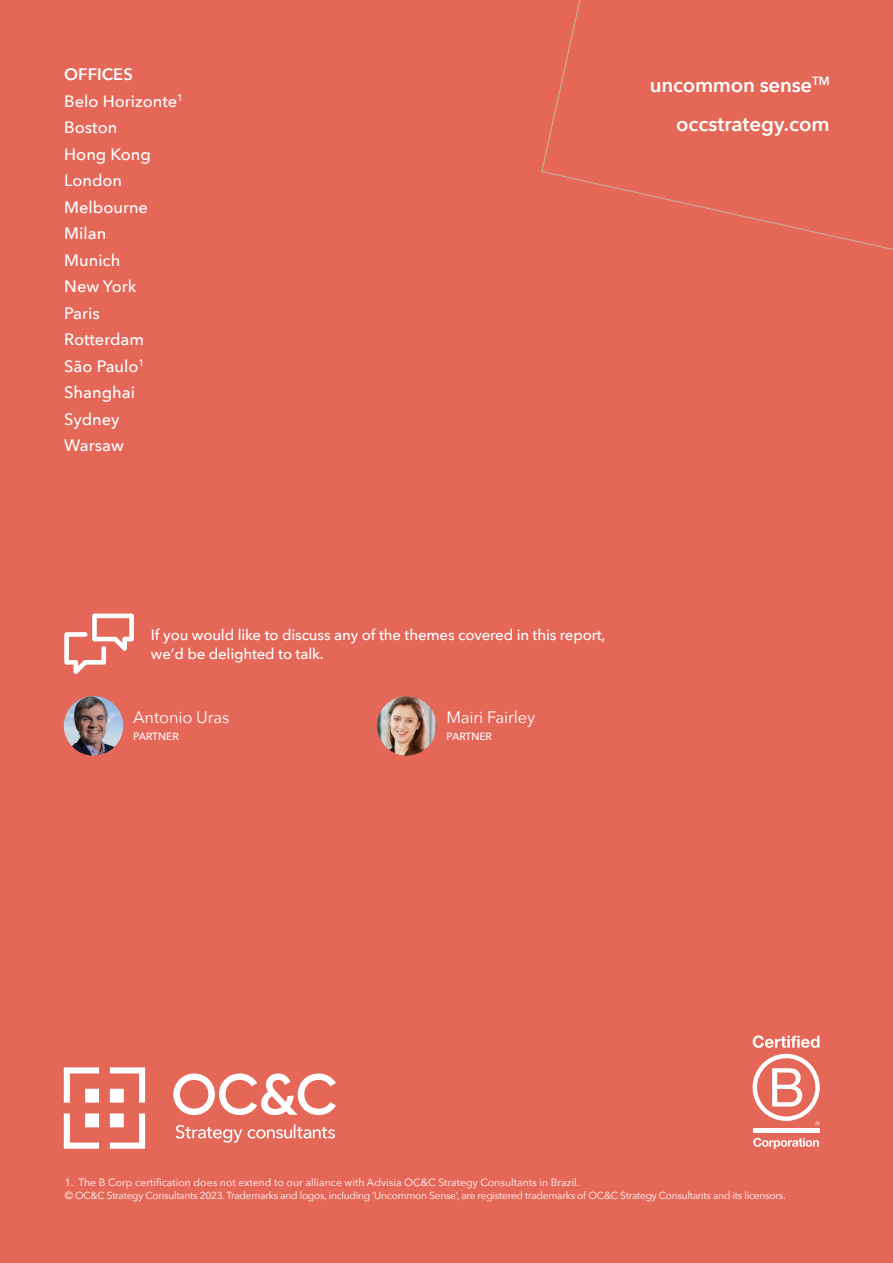
<style>
.page{position:relative;width:893px;height:1263px;background:#e46758}
.page>*{position:absolute;margin:0;border:0;box-sizing:border-box;transform-origin:0 0}
.t1{font:600 20.4px "Avenir Next";letter-spacing:-.01em;color:#fff}
.t2{font:500 16.5px/26.5px "Avenir Next";color:#fff}
.t3{font:16.5px "Avenir Next";letter-spacing:-.01em;color:#fff}
.t4{font:500 15px/18.8px "Avenir Next";letter-spacing:-.01em;color:#fff}
.t5{font:10.5px "Avenir Next";color:#fff}
.t6{font:500 10.5px "Avenir Next";letter-spacing:-.01em;color:#fff}
.t7{font:10.2px "Avenir Next";letter-spacing:-.025em;color:#fff}
.s1{font-weight:600}
</style>
<div class="page">
<img style="left:64px;top:696px;width:59px;height:60px;border-radius:30px">
<img style="left:377px;top:696px;width:60px;height:60px;border-radius:30px">
<svg style="left:64px;top:1067px;width:272px;height:82px"></svg>
<svg style="left:753px;top:1138px;width:66px;height:11px"></svg>
<svg style="left:753px;top:1035px;width:66px;height:13px"></svg>
<hr style="left:753px;top:1128px;width:67px;height:4px;background:#fff">
<svg style="left:753px;top:1054px;width:67px;height:71px"></svg>
<svg style="left:64px;top:613px;width:70px;height:61px"></svg>
<svg style="left:541px;top:0;width:352px;height:250px"></svg>
<h2 class="t2" style="left:64px;top:61px;width:120px"><span class="s1">OFFICES<br></span>Belo Horizonte<sup>1<br></sup>Boston<br>Hong Kong<br>London<br>Melbourne<br>Milan<br>Munich<br>New York<br>Paris<br>Rotterdam<br>São Paulo<sup>1<br></sup>Shanghai<br>Sydney<br>Warsaw</h2>
<h1 class="t1" style="left:650px;top:67px;width:182px">uncommon sense<sup>TM</sup></h1>
<h1 class="t1" style="left:676px;top:106px;width:155px">occstrategy.com</h1>
<h3 class="t4" style="left:151px;top:625px;width:456px">If you would like to discuss any of the themes covered in this report, we’d be delighted to talk.</h3>
<h2 class="t3" style="left:133px;top:703px;width:98px">Antonio Uras</h2>
<p class="t6" style="left:133px;top:727px;width:47px">PARTNER</p>
<h2 class="t3" style="left:446px;top:703px;width:90px">Mairi Fairley</h2>
<p class="t6" style="left:446px;top:727px;width:47px">PARTNER</p>
<p class="t5" style="left:65px;top:1174px;width:516px">1. The B Corp certification does not extend to our alliance with Advisia OC&amp;C Strategy Consultants in Brazil.</p>
<p class="t7" style="left:65px;top:1187px;width:722px">© OC&amp;C Strategy Consultants 2023. Trademarks and logos, including ‘Uncommon Sense’, are registered trademarks of OC&amp;C Strategy Consultants and its licensors.</p>
</div>
